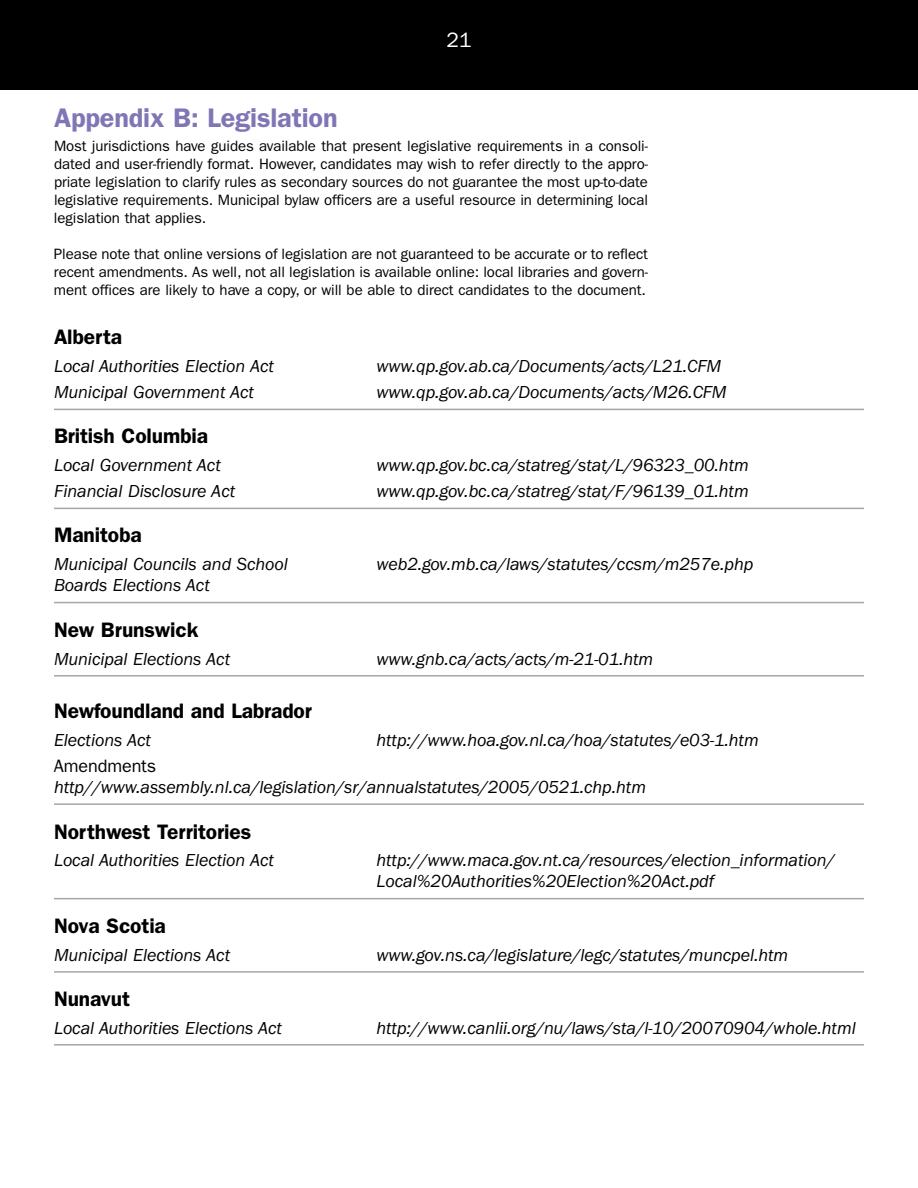
<style>
.page{position:relative;width:918px;height:1188px;background:#fff}
.page>*{position:absolute;margin:0;border:0;box-sizing:border-box;transform-origin:0 0}
.t1{font:600 27px "Franklin Gothic";letter-spacing:-.005em;color:#8176b5}
.t2{font:600 21px "Franklin Gothic";letter-spacing:-.005em;color:#000}
.t3{font:21px "Franklin Gothic";color:#fff}
.t4{font:italic 18px/21.3px "Franklin Gothic";letter-spacing:-.005em;color:#000}
.t5{font:18px "Franklin Gothic";letter-spacing:-.005em;color:#000}
.t6{font:15px/18px "Franklin Gothic";letter-spacing:-.005em;color:#000;text-align:justify}
</style>
<div class="page">
<div style="left:1px;top:0;width:917px;height:90px;background:#000"></div>
<hr style="left:54px;top:409px;width:810px;height:1px;background:#a6a6a6">
<hr style="left:54px;top:508px;width:810px;height:1px;background:#a6a6a6">
<hr style="left:54px;top:602px;width:810px;height:1px;background:#a6a6a6">
<hr style="left:54px;top:675px;width:810px;height:2px;background:#a6a6a6">
<hr style="left:54px;top:803px;width:810px;height:2px;background:#a6a6a6">
<hr style="left:54px;top:898px;width:810px;height:1px;background:#a6a6a6">
<hr style="left:54px;top:971px;width:810px;height:2px;background:#a6a6a6">
<hr style="left:54px;top:1044px;width:810px;height:2px;background:#a6a6a6">
<p class="t3" style="left:446px;top:32px;width:27px">21</p>
<h1 class="t1" style="left:54px;top:108px;width:285px">Appendix B: Legislation</h1>
<p class="t6" style="left:54px;top:138px;width:596px">Most jurisdictions have guides available that present legislative requirements in a consoli&shy;dated and user-friendly format. However, candidates may wish to refer directly to the appro&shy;priate legislation to clarify rules as secondary sources do not guarantee the most up-to-date legislative requirements. Municipal bylaw officers are a useful resource in determining local legislation that applies.</p>
<p class="t6" style="left:54px;top:246px;width:596px">Please note that online versions of legislation are not guaranteed to be accurate or to reflect recent amendments. As well, not all legislation is available online: local libraries and govern&shy;ment offices are likely to have a copy, or will be able to direct candidates to the document.</p>
<p class="t2" style="left:54px;top:330px;width:70px">Alberta</p>
<p class="t4" style="left:54px;top:357px;width:222px">Local Authorities Election Act</p>
<p class="t4" style="left:376px;top:357px;width:346px">www.qp.gov.ab.ca/Documents/acts/L21.CFM</p>
<p class="t4" style="left:54px;top:383px;width:202px">Municipal Government Act</p>
<p class="t4" style="left:377px;top:383px;width:352px">www.qp.gov.ab.ca/Documents/acts/M26.CFM</p>
<p class="t2" style="left:54px;top:429px;width:156px">British Columbia</p>
<p class="t4" style="left:54px;top:456px;width:168px">Local Government Act</p>
<p class="t4" style="left:377px;top:456px;width:374px">www.qp.gov.bc.ca/statreg/stat/L/96323_00.htm</p>
<p class="t4" style="left:54px;top:482px;width:183px">Financial Disclosure Act</p>
<p class="t4" style="left:377px;top:482px;width:374px">www.qp.gov.bc.ca/statreg/stat/F/96139_01.htm</p>
<p class="t2" style="left:54px;top:528px;width:89px">Manitoba</p>
<p class="t4" style="left:54px;top:555px;width:235px">Municipal Councils and School</p>
<p class="t4" style="left:377px;top:555px;width:378px">web2.gov.mb.ca/laws/statutes/ccsm/m257e.php</p>
<p class="t4" style="left:54px;top:576px;width:157px">Boards Elections Act</p>
<p class="t2" style="left:54px;top:622px;width:146px">New Brunswick</p>
<p class="t4" style="left:54px;top:649px;width:178px">Municipal Elections Act</p>
<p class="t4" style="left:377px;top:649px;width:278px">www.gnb.ca/acts/acts/m-21-01.htm</p>
<p class="t2" style="left:54px;top:703px;width:259px">Newfoundland and Labrador</p>
<p class="t4" style="left:54px;top:730px;width:99px">Elections Act</p>
<p class="t4" style="left:376px;top:730px;width:384px">http://www.hoa.gov.nl.ca/hoa/statutes/e03-1.htm</p>
<p class="t5" style="left:54px;top:759px;width:104px">Amendments</p>
<p class="t4" style="left:54px;top:778px;width:594px">http//www.assembly.nl.ca/legislation/sr/annualstatutes/2005/0521.chp.htm</p>
<p class="t2" style="left:54px;top:824px;width:199px">Northwest Territories</p>
<p class="t4" style="left:54px;top:851px;width:221px">Local Authorities Election Act</p>
<p class="t4" style="left:376px;top:851px;width:460px">http://www.maca.gov.nt.ca/resources/election_information/<br>Local%20Authorities%20Election%20Act.pdf</p>
<p class="t2" style="left:54px;top:919px;width:114px">Nova Scotia</p>
<p class="t4" style="left:54px;top:945px;width:178px">Municipal Elections Act</p>
<p class="t4" style="left:377px;top:945px;width:413px">www.gov.ns.ca/legislature/legc/statutes/muncpel.htm</p>
<p class="t2" style="left:54px;top:991px;width:77px">Nunavut</p>
<p class="t4" style="left:54px;top:1018px;width:230px">Local Authorities Elections Act</p>
<p class="t4" style="left:376px;top:1018px;width:481px">http://www.canlii.org/nu/laws/sta/l-10/20070904/whole.html</p>
</div>
